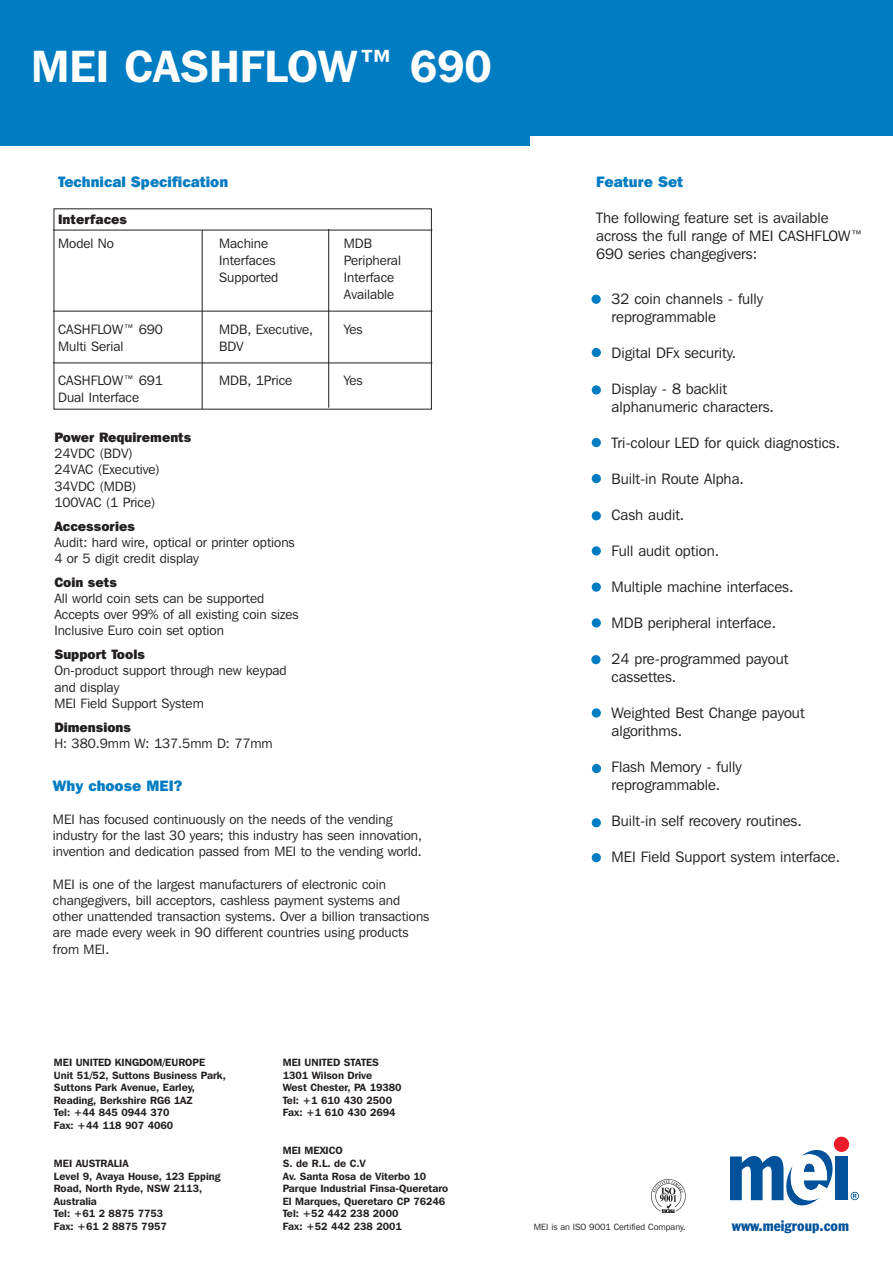
<style>
.page{position:relative;width:893px;height:1263px;background:#fff}
.page>*{position:absolute;margin:0;border:0;box-sizing:border-box;transform-origin:0 0}
.t1{font:600 45px "Franklin Gothic IT Cby BT";color:#fff}
.t2{font:15px/18px "Franklin Gothic IT Cby BT";color:#231f20}
.t3{font:800 15px "Franklin Gothic IT Cby BT";color:#007cc2}
.t4{font:condensed 15px "Franklin Gothic BT";color:#01529a}
.t5{font:13.5px/16.2px "Franklin Gothic IT Cby BT";color:#231f20}
.t6{font:800 13.5px "Franklin Gothic IT Cby BT";color:#231f20}
.t7{font:600 10.5px/12.6px "Franklin Gothic IT Cby BT";color:#231f20}
.t8{font:9px "Franklin Gothic IT Cby BT";color:#231f20}
</style>
<div class="page">
<div style="left:0;top:0;width:529px;height:146px;background:#007cc2"></div>
<div style="left:591px;top:295px;width:10px;height:9px;background:#007cc2;border-radius:50%"></div>
<img style="left:651px;top:1179px;width:35px;height:33px">
<svg style="left:653px;top:1180px;width:30px;height:12px"></svg>
<svg style="left:730px;top:1149px;width:103px;height:56px"></svg>
<div style="left:835px;top:1156px;width:13px;height:44px;background:#01529a"></div>
<div style="left:834px;top:1137px;width:15px;height:15px;background:#ee1b2c;border-radius:50%"></div>
<svg style="left:851px;top:1192px;width:8px;height:8px"></svg>
<div style="left:592px;top:582px;width:9px;height:10px;background:#007cc2;border-radius:50%"></div>
<div style="left:592px;top:618px;width:9px;height:9px;background:#007cc2;border-radius:50%"></div>
<div style="left:591px;top:655px;width:9px;height:9px;background:#007cc2;border-radius:50%"></div>
<div style="left:592px;top:708px;width:9px;height:9px;background:#007cc2;border-radius:50%"></div>
<div style="left:592px;top:818px;width:9px;height:9px;background:#007cc2;border-radius:50%"></div>
<div style="left:592px;top:764px;width:9px;height:9px;background:#007cc2;border-radius:50%"></div>
<div style="left:592px;top:853px;width:9px;height:9px;background:#007cc2;border-radius:50%"></div>
<hr style="left:53px;top:363px;width:379px;height:1px;background:#231f20">
<hr style="left:53px;top:311px;width:379px;height:1px;background:#231f20">
<hr style="left:53px;top:230px;width:379px;height:1px;background:#231f20">
<hr style="left:202px;top:230px;width:1px;height:179px;background:#231f20">
<hr style="left:328px;top:229px;width:1px;height:179px;background:#231f20">
<div style="left:592px;top:348px;width:9px;height:9px;background:#007cc2;border-radius:50%"></div>
<div style="left:592px;top:385px;width:9px;height:10px;background:#007cc2;border-radius:50%"></div>
<div style="left:592px;top:438px;width:9px;height:9px;background:#007cc2;border-radius:50%"></div>
<div style="left:592px;top:474px;width:9px;height:9px;background:#007cc2;border-radius:50%"></div>
<div style="left:592px;top:511px;width:9px;height:9px;background:#007cc2;border-radius:50%"></div>
<div style="left:592px;top:546px;width:9px;height:9px;background:#007cc2;border-radius:50%"></div>
<div style="left:506px;top:0;width:387px;height:135px;background:#007cc2"></div>
<h1 class="t1" style="left:31px;top:50px;width:462px">MEI CASHFLOW™ 690</h1>
<p class="t3" style="left:58px;top:176px;width:172px">Technical Specification</p>
<p class="t6" style="left:58px;top:214px;width:71px">Interfaces</p>
<p class="t5" style="left:58px;top:237px;width:57px">Model No</p>
<p class="t5" style="left:219px;top:237px;width:51px">Machine</p>
<p class="t5" style="left:344px;top:237px;width:30px">MDB</p>
<p class="t5" style="left:219px;top:254px;width:58px">Interfaces</p>
<p class="t5" style="left:344px;top:254px;width:59px">Peripheral</p>
<p class="t5" style="left:219px;top:271px;width:61px">Supported</p>
<p class="t5" style="left:344px;top:271px;width:52px;line-height:17.1px">Interface<br>Available</p>
<p class="t5" style="left:58px;top:322px;width:106px">CASHFLOW™ 690</p>
<p class="t5" style="left:219px;top:322px;width:96px">MDB, Executive,</p>
<p class="t5" style="left:344px;top:322px;width:20px">Yes</p>
<p class="t5" style="left:58px;top:339px;width:67px">Multi Serial</p>
<p class="t5" style="left:219px;top:339px;width:26px">BDV</p>
<p class="t5" style="left:58px;top:374px;width:106px">CASHFLOW™ 691</p>
<p class="t5" style="left:219px;top:374px;width:75px">MDB, 1Price</p>
<p class="t5" style="left:344px;top:374px;width:20px">Yes</p>
<p class="t5" style="left:58px;top:391px;width:82px">Dual Interface</p>
<p class="t6" style="left:54px;top:432px;width:138px">Power Requirements</p>
<p class="t5" style="left:54px;top:447px;width:107px">24VDC (BDV)<br>24VAC (Executive)<br>34VDC (MDB)<br>100VAC (1 Price)</p>
<p class="t6" style="left:54px;top:521px;width:82px">Accessories</p>
<p class="t5" style="left:54px;top:535px;width:242px">Audit: hard wire, optical or printer options<br>4 or 5 digit credit display</p>
<p class="t6" style="left:54px;top:577px;width:64px">Coin sets</p>
<p class="t5" style="left:54px;top:592px;width:246px">All world coin sets can be supported<br>Accepts over 99% of all existing coin sizes<br>Inclusive Euro coin set option</p>
<p class="t6" style="left:54px;top:649px;width:92px">Support Tools</p>
<p class="t5" style="left:54px;top:664px;width:234px">On-product support through new keypad and display<br>MEI Field Support System</p>
<p class="t6" style="left:54px;top:722px;width:78px">Dimensions</p>
<p class="t5" style="left:54px;top:736px;width:220px">H: 380.9mm W: 137.5mm D: 77mm</p>
<p class="t3" style="left:53px;top:780px;width:131px">Why choose MEI?</p>
<p class="t5" style="left:53px;top:813px;width:371px">MEI has focused continuously on the needs of the vending industry for the last 30 years; this industry has seen innovation, invention and dedication passed from MEI to the vending world.</p>
<p class="t5" style="left:53px;top:877px;width:378px">MEI is one of the largest manufacturers of electronic coin changegivers, bill acceptors, cashless payment systems and other unattended transaction systems. Over a billion transactions are made every week in 90 different countries using products from MEI.</p>
<p class="t7" style="left:54px;top:1057px;width:173px">MEI UNITED KINGDOM/EUROPE<br>Unit 51/52, Suttons Business Park,<br>Suttons Park Avenue, Earley,<br>Reading, Berkshire RG6 1AZ<br>Tel: +44 845 0944 370<br>Fax: +44 118 907 4060</p>
<p class="t7" style="left:54px;top:1158px;width:168px">MEI AUSTRALIA<br>Level 9, Avaya House, 123 Epping<br>Road, North Ryde, NSW 2113,<br>Australia<br>Tel: +61 2 8875 7753<br>Fax: +61 2 8875 7957</p>
<p class="t7" style="left:283px;top:1057px;width:120px">MEI UNITED STATES<br>1301 Wilson Drive<br>West Chester, PA 19380<br>Tel: +1 610 430 2500<br>Fax: +1 610 430 2694</p>
<p class="t7" style="left:283px;top:1145px;width:167px">MEI MEXICO<br>S. de R.L. de C.V<br>Av. Santa Rosa de Viterbo 10<br>Parque Industrial Finsa-Queretaro<br>El Marques, Queretaro CP 76246<br>Tel: +52 442 238 2000<br>Fax: +52 442 238 2001</p>
<p class="t3" style="left:596px;top:177px;width:89px">Feature Set</p>
<p class="t2" style="left:596px;top:211px;width:268px">The following feature set is available across the full range of MEI CASHFLOW™<br>690 series changegivers:</p>
<p class="t2" style="left:612px;top:291px;width:153px">32 coin channels - fully reprogrammable</p>
<p class="t2" style="left:612px;top:345px;width:126px">Digital DFx security.</p>
<p class="t2" style="left:612px;top:381px;width:164px">Display - 8 backlit alphanumeric characters.</p>
<p class="t2" style="left:612px;top:435px;width:230px">Tri-colour LED for quick diagnostics.</p>
<p class="t2" style="left:612px;top:471px;width:134px">Built-in Route Alpha.</p>
<p class="t2" style="left:612px;top:507px;width:74px">Cash audit.</p>
<p class="t2" style="left:612px;top:543px;width:109px">Full audit option.</p>
<p class="t2" style="left:612px;top:579px;width:183px">Multiple machine interfaces.</p>
<p class="t2" style="left:612px;top:615px;width:166px">MDB peripheral interface.</p>
<p class="t2" style="left:612px;top:651px;width:178px">24 pre-programmed payout cassettes.</p>
<p class="t2" style="left:612px;top:705px;width:195px">Weighted Best Change payout algorithms.</p>
<p class="t2" style="left:612px;top:759px;width:132px">Flash Memory - fully reprogrammable.</p>
<p class="t2" style="left:612px;top:813px;width:192px">Built-in self recovery routines.</p>
<p class="t2" style="left:612px;top:849px;width:230px">MEI Field Support system interface.</p>
<p class="t8" style="left:534px;top:1224px;width:154px">MEI is an ISO 9001 Certified Company.</p>
<p class="t4" style="left:732px;top:1220px;width:119px">www.meigroup.com</p>
</div>
